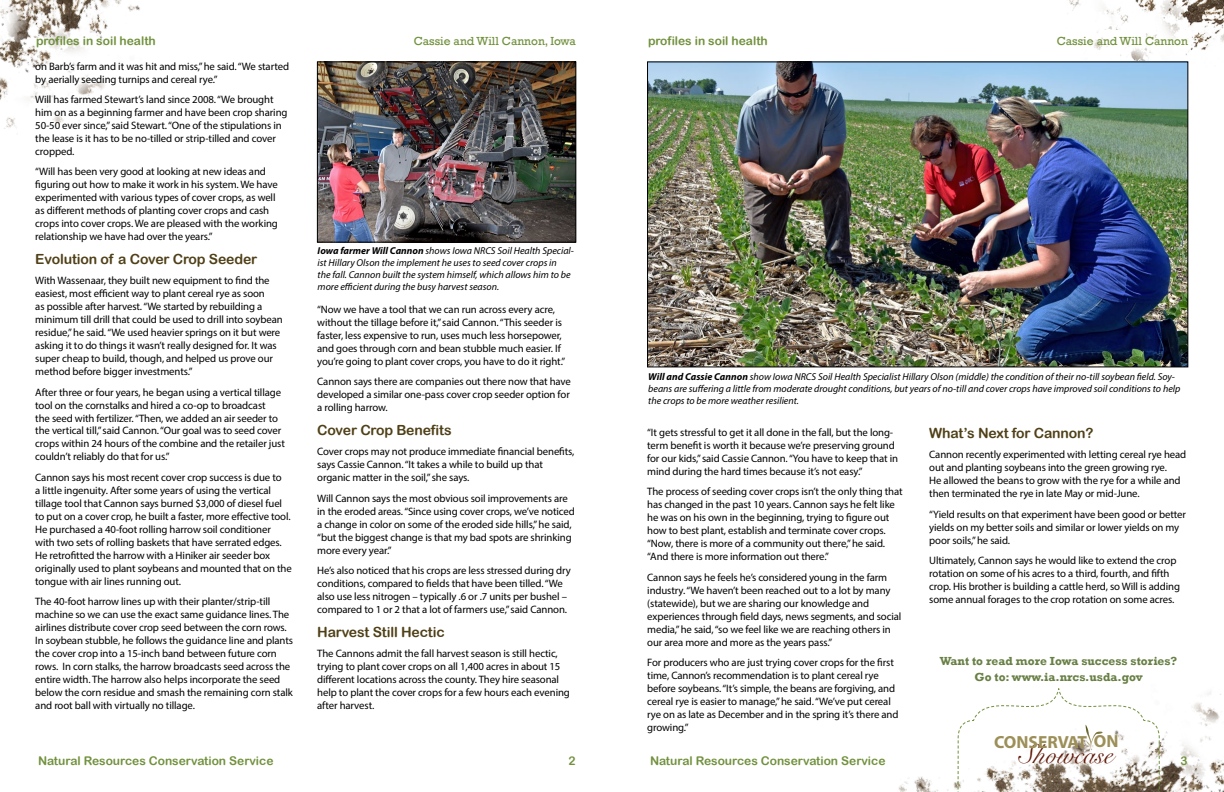
<style>
.page{position:relative;width:1224px;height:792px;background:#fff}
.page>*{position:absolute;margin:0;border:0;box-sizing:border-box;transform-origin:0 0}
.t1{font:27.2px "Snell Roundhand Script";color:#5f1605}
.t2{font:700 17.6px "Myriad";color:#9c8f57}
.t3{font:14px "Arial Rounded MT Bold";letter-spacing:-.01em;color:#4f4017}
.t4{font:12px "Arial Rounded MT Bold";color:#71913d}
.t5{font:700 12px/16.5px "Rockwell";color:#688045;text-align:center}
.t6{font:12px "Rockwell";color:#71913d}
.t7{font:10.8px/13px "Myriad Pro";letter-spacing:-.01em;color:#000}
.t8{font:italic 10px/12px "Myriad Pro";color:#000}
.s1{font-weight:700}
</style>
<div class="page">
<img style="left:1062px;top:0;width:162px;height:84px">
<img style="left:0;top:0;width:140px;height:129px">
<img style="left:898px;top:692px;width:326px;height:100px">
<img style="left:319px;top:64px;width:255px;height:176px">
<div style="left:317px;top:62px;width:259px;height:180px;border:1px solid #000"></div>
<img style="left:649px;top:64px;width:537px;height:301px">
<div style="left:647px;top:62px;width:541px;height:305px;border:1px solid #000"></div>
<svg style="left:957px;top:688px;width:203px;height:104px"></svg>
<p class="t4" style="left:36px;top:33px;width:121px">profiles in soil health</p>
<p class="t6" style="left:414px;top:34px;width:164px">Cassie and Will Cannon, Iowa</p>
<p class="t7" style="left:35px;top:59px;width:255px">on Barb’s farm and it was hit and miss,” he said. “We started by aerially seeding turnips and cereal rye.”</p>
<p class="t7" style="left:35px;top:93px;width:254px">Will has farmed Stewart’s land since 2008. “We brought him on as a beginning farmer and have been crop sharing 50-50 ever since,” said Stewart. “One of the stipulations in the lease is it has to be no-tilled or strip-tilled and cover cropped.</p>
<p class="t7" style="left:35px;top:165px;width:244px">“Will has been very good at looking at new ideas and figuring out how to make it work in his system. We have experimented with various types of cover crops, as well as different methods of planting cover crops and cash crops into cover crops. We are pleased with the working relationship we have had over the years.”</p>
<p class="t3" style="left:35px;top:251px;width:224px">Evolution of a Cover Crop Seeder</p>
<p class="t7" style="left:35px;top:274px;width:249px">With Wassenaar, they built new equipment to find the easiest, most efficient way to plant cereal rye as soon<br>as possible after harvest. “We started by rebuilding a minimum till drill that could be used to drill into soybean residue,” he said. “We used heavier springs on it but were asking it to do things it wasn’t really designed for. It was super cheap to build, though, and helped us prove our method before bigger investments.”</p>
<p class="t7" style="left:35px;top:385px;width:251px">After three or four years, he began using a vertical tillage tool on the cornstalks and hired a co-op to broadcast<br>the seed with fertilizer. “Then, we added an air seeder to the vertical till,” said Cannon. “Our goal was to seed cover crops within 24 hours of the combine and the retailer just couldn’t reliably do that for us.”</p>
<p class="t7" style="left:35px;top:470px;width:258px">Cannon says his most recent cover crop success is due to<br>a little ingenuity. After some years of using the vertical tillage tool that Cannon says burned $3,000 of diesel fuel to put on a cover crop, he built a faster, more effective tool.<br>He purchased a 40-foot rolling harrow soil conditioner with two sets of rolling baskets that have serrated edges.<br>He retrofitted the harrow with a Hiniker air seeder box originally used to plant soybeans and mounted that on the tongue with air lines running out.</p>
<p class="t7" style="left:35px;top:595px;width:259px">The 40-foot harrow lines up with their planter/strip-till machine so we can use the exact same guidance lines. The airlines distribute cover crop seed between the corn rows.<br>In soybean stubble, he follows the guidance line and plants the cover crop into a 15-inch band between future corn rows. In corn stalks, the harrow broadcasts seed across the entire width. The harrow also helps incorporate the seed below the corn residue and smash the remaining corn stalk and root ball with virtually no tillage.</p>
<p class="t8" style="left:318px;top:244px;width:258px"><span class="s1">Iowa farmer Will Cannon</span> shows Iowa NRCS Soil Health Special&shy;ist Hillary Olson the implement he uses to seed cover crops in<br>the fall. Cannon built the system himself, which allows him to be more efficient during the busy harvest season.</p>
<p class="t7" style="left:317px;top:303px;width:250px">“Now we have a tool that we can run across every acre, without the tillage before it,” said Cannon. “This seeder is faster, less expensive to run, uses much less horsepower, and goes through corn and bean stubble much easier. If you’re going to plant cover crops, you have to do it right.”</p>
<p class="t7" style="left:317px;top:375px;width:255px;text-align:justify">Cannon says there are companies out there now that have developed a similar one-pass cover crop seeder option for a rolling harrow.</p>
<p class="t3" style="left:317px;top:422px;width:136px">Cover Crop Benefits</p>
<p class="t7" style="left:317px;top:445px;width:259px">Cover crops may not produce immediate financial benefits, says Cassie Cannon. “It takes a while to build up that organic matter in the soil,” she says.</p>
<p class="t7" style="left:317px;top:491px;width:259px">Will Cannon says the most obvious soil improvements are in the eroded areas. “Since using cover crops, we’ve noticed a change in color on some of the eroded side hills,” he said, “but the biggest change is that my bad spots are shrinking more every year.”</p>
<p class="t7" style="left:317px;top:564px;width:255px">He’s also noticed that his crops are less stressed during dry conditions, compared to fields that have been tilled. “We also use less nitrogen – typically .6 or .7 units per bushel – compared to 1 or 2 that a lot of farmers use,” said Cannon.</p>
<p class="t3" style="left:317px;top:624px;width:129px">Harvest Still Hectic</p>
<p class="t7" style="left:317px;top:647px;width:254px">The Cannons admit the fall harvest season is still hectic, trying to plant cover crops on all 1,400 acres in about 15 different locations across the county. They hire seasonal help to plant the cover crops for a few hours each evening after harvest.</p>
<p class="t4" style="left:648px;top:33px;width:121px">profiles in soil health</p>
<p class="t6" style="left:1057px;top:34px;width:133px">Cassie and Will Cannon</p>
<p class="t8" style="left:648px;top:371px;width:534px"><span class="s1">Will and Cassie Cannon</span> show Iowa NRCS Soil Health Specialist Hillary Olson (middle) the condition of their no-till soybean field. Soy&shy;beans are suffering a little from moderate drought conditions, but years of no-till and cover crops have improved soil conditions to help the crops to be more weather resilient.</p>
<p class="t7" style="left:647px;top:426px;width:252px">“It gets stressful to get it all done in the fall, but the long&shy;term benefit is worth it because we’re preserving ground for our kids,” said Cassie Cannon. “You have to keep that in mind during the hard times because it’s not easy.”</p>
<p class="t7" style="left:647px;top:485px;width:257px">The process of seeding cover crops isn’t the only thing that has changed in the past 10 years. Cannon says he felt like he was on his own in the beginning, trying to figure out how to best plant, establish and terminate cover crops. “Now, there is more of a community out there,” he said. “And there is more information out there.”</p>
<p class="t7" style="left:647px;top:570px;width:256px">Cannon says he feels he’s considered young in the farm industry. “We haven’t been reached out to a lot by many (statewide), but we are sharing our knowledge and experiences through field days, news segments, and social media,” he said, “so we feel like we are reaching others in our area more and more as the years pass.”</p>
<p class="t7" style="left:647px;top:656px;width:253px">For producers who are just trying cover crops for the first time, Cannon’s recommendation is to plant cereal rye before soybeans. “It’s simple, the beans are forgiving, and cereal rye is easier to manage,” he said. “We’ve put cereal rye on as late as December and in the spring it’s there and growing.”</p>
<p class="t3" style="left:929px;top:425px;width:166px">What’s Next for Cannon?</p>
<p class="t7" style="left:929px;top:448px;width:259px">Cannon recently experimented with letting cereal rye head out and planting soybeans into the green growing rye.<br>He allowed the beans to grow with the rye for a while and then terminated the rye in late May or mid-June.</p>
<p class="t7" style="left:929px;top:507px;width:258px">“Yield results on that experiment have been good or better yields on my better soils and similar or lower yields on my poor soils,” he said.</p>
<p class="t7" style="left:929px;top:553px;width:252px">Ultimately, Cannon says he would like to extend the crop rotation on some of his acres to a third, fourth, and fifth crop. His brother is building a cattle herd, so Will is adding some annual forages to the crop rotation on some acres.</p>
<p class="t5" style="left:940px;top:653px;width:239px">Want to read more Iowa success stories?<br>Go to: www.ia.nrcs.usda.gov</p>
<h2 class="t2" style="left:994px;top:733px;width:126px">CONSERVAT ON</h2>
<h1 class="t1" style="left:1019px;top:739px;width:95px">Showcase</h1>
<p class="t4" style="left:38px;top:753px;width:237px">Natural Resources Conservation Service</p>
<p class="t4" style="left:569px;top:753px;width:9px">2</p>
<p class="t4" style="left:650px;top:753px;width:237px">Natural Resources Conservation Service</p>
<p class="t4" style="left:1181px;top:753px;width:9px">3</p>
</div>
